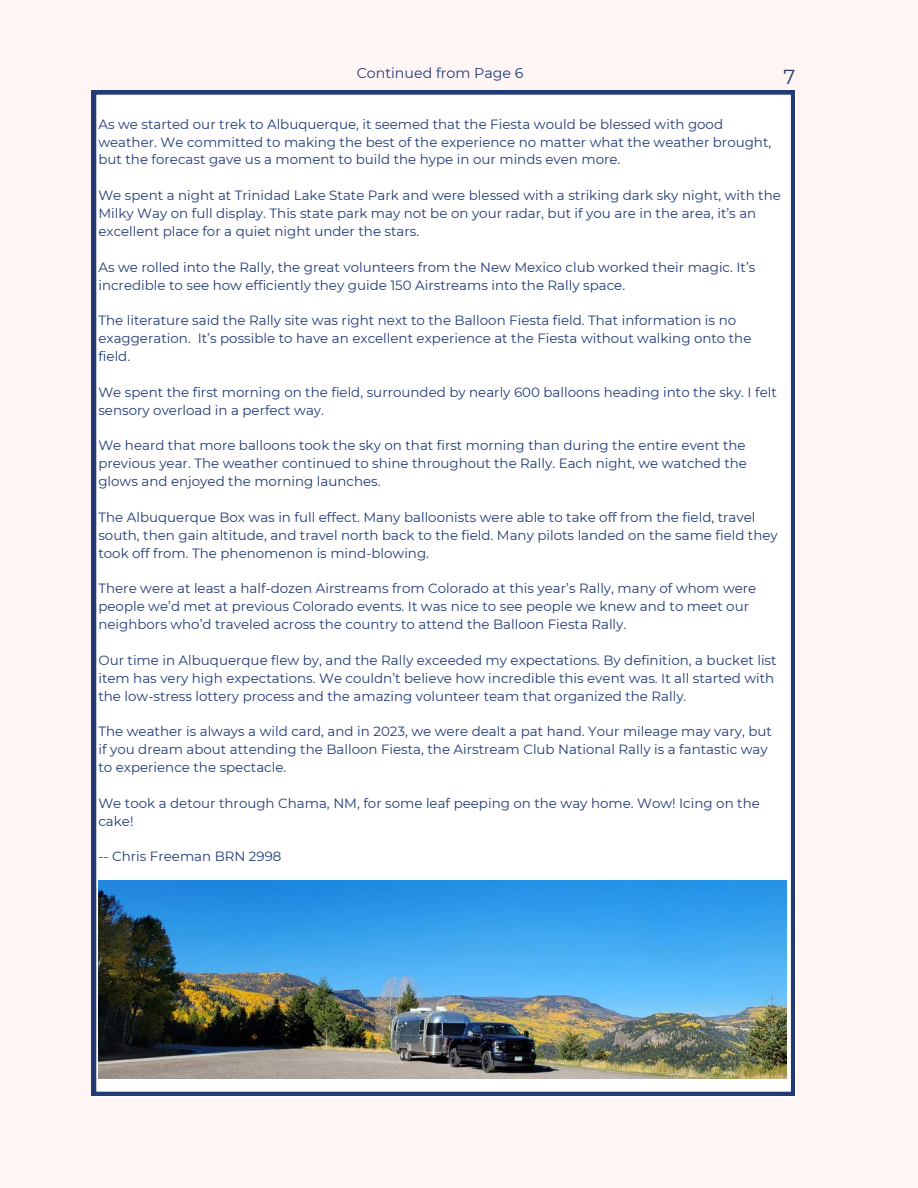
<style>
.page{position:relative;width:918px;height:1188px;background:#fff5f5}
.page>*{position:absolute;margin:0;border:0;box-sizing:border-box;transform-origin:0 0}
.t1{font:20.25px "Montserrat";color:#223b76}
.t2{font:14.25px "Montserrat";color:#223b76}
.t3{font:13.35px/17.9px "Montserrat";color:#223b76}
</style>
<div class="page">
<div style="left:92px;top:90px;width:703px;height:1006px;background:#fff"></div>
<img style="left:98px;top:880px;width:689px;height:199px">
<p class="t2" style="left:357px;top:64px;width:168px">Continued from Page 6</p>
<h1 class="t1" style="left:783px;top:65px;width:13px">7</h1>
<p class="t3" style="left:98px;top:115px;width:674px">As we started our trek to Albuquerque, it seemed that the Fiesta would be blessed with good weather. We committed to making the best of the experience no matter what the weather brought, but the forecast gave us a moment to build the hype in our minds even more.</p>
<p class="t3" style="left:98px;top:186px;width:684px">We spent a night at Trinidad Lake State Park and were blessed with a striking dark sky night, with the<br>Milky Way on full display. This state park may not be on your radar, but if you are in the area, it’s an excellent place for a quiet night under the stars.</p>
<p class="t3" style="left:98px;top:258px;width:659px">As we rolled into the Rally, the great volunteers from the New Mexico club worked their magic. It’s incredible to see how efficiently they guide 150 Airstreams into the Rally space.</p>
<p class="t3" style="left:98px;top:312px;width:655px">The literature said the Rally site was right next to the Balloon Fiesta field. That information is no exaggeration. It’s possible to have an excellent experience at the Fiesta without walking onto the field.</p>
<p class="t3" style="left:98px;top:383px;width:680px">We spent the first morning on the field, surrounded by nearly 600 balloons heading into the sky. I felt sensory overload in a perfect way.</p>
<p class="t3" style="left:98px;top:437px;width:650px;text-align:justify">We heard that more balloons took the sky on that first morning than during the entire event the previous year. The weather continued to shine throughout the Rally. Each night, we watched the glows and enjoyed the morning launches.</p>
<p class="t3" style="left:98px;top:508px;width:681px">The Albuquerque Box was in full effect. Many balloonists were able to take off from the field, travel south, then gain altitude, and travel north back to the field. Many pilots landed on the same field they took off from. The phenomenon is mind-blowing.</p>
<p class="t3" style="left:98px;top:580px;width:659px">There were at least a half-dozen Airstreams from Colorado at this year’s Rally, many of whom were people we’d met at previous Colorado events. It was nice to see people we knew and to meet our neighbors who’d traveled across the country to attend the Balloon Fiesta Rally.</p>
<p class="t3" style="left:98px;top:651px;width:680px">Our time in Albuquerque flew by, and the Rally exceeded my expectations. By definition, a bucket list item has very high expectations. We couldn’t believe how incredible this event was. It all started with the low-stress lottery process and the amazing volunteer team that organized the Rally.</p>
<p class="t3" style="left:98px;top:723px;width:675px">The weather is always a wild card, and in 2023, we were dealt a pat hand. Your mileage may vary, but if you dream about attending the Balloon Fiesta, the Airstream Club National Rally is a fantastic way to experience the spectacle.</p>
<p class="t3" style="left:98px;top:794px;width:663px">We took a detour through Chama, NM, for some leaf peeping on the way home. Wow! Icing on the cake!</p>
<p class="t3" style="left:98px;top:848px;width:185px">-- Chris Freeman BRN 2998</p>
</div>
